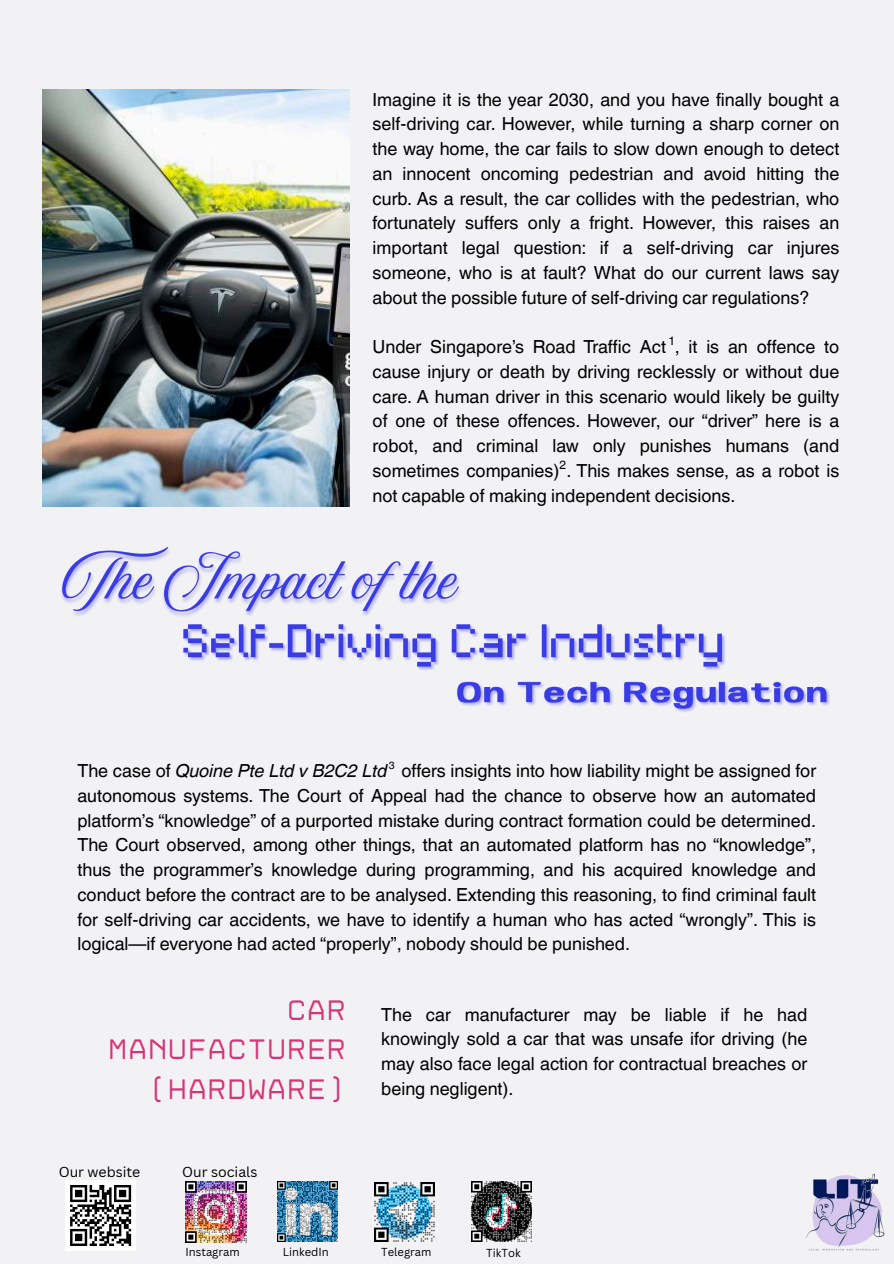
<style>
.page{position:relative;width:894px;height:1264px;background:#fff}
.page>*{position:absolute;margin:0;border:0;box-sizing:border-box;transform-origin:0 0}
.t1{font:28.5px/39.3px "Disket Mono";color:#d83377;text-align:right}
.t2{font:18px/24.8px "Helvetica World";color:#000;text-align:justify}
.t3{font:14.1px "Canva Sans";color:#000}
.t4{font:12px "Helvetica World";color:#000}
.t5{font:11.25px "Canva Sans";color:#000}
.t6{font:10.5px "Helvetica World";color:#000}
.s1{font-style:italic}
</style>
<div class="page">
<div style="left:0;top:0;width:893px;height:1263px;background:#f2f1f3"></div>
<div style="left:65px;top:1180px;width:71px;height:70px;background:#fff"></div>
<svg style="left:70px;top:1185px;width:61px;height:60px"></svg>
<img style="left:277px;top:1181px;width:60px;height:60px">
<img style="left:185px;top:1181px;width:61px;height:60px">
<img style="left:374px;top:1182px;width:60px;height:59px">
<img style="left:471px;top:1181px;width:60px;height:60px">
<img style="left:806px;top:1173px;width:79px;height:78px">
<img style="left:42px;top:89px;width:307px;height:417px">
<img style="left:183px;top:624px;width:542px;height:46px">
<img style="left:61px;top:547px;width:408px;height:98px">
<img style="left:457px;top:681px;width:373px;height:31px">
<h5 class="t2" style="left:372px;top:87px;width:468px">Imagine it is the year 2030, and you have finally bought a self-driving car. However, while turning a sharp corner on the way home, the car fails to slow down enough to detect an innocent oncoming pedestrian and avoid hitting the curb. As a result, the car collides with the pedestrian, who fortunately suffers only a fright. However, this raises an important legal question: if a self-driving car injures someone, who is at fault? What do our current laws say about the possible future of self-driving car regulations?</h5>
<h5 class="t2" style="left:372px;top:334px;width:468px">Under Singapore’s Road Traffic Act , it is an offence to cause injury or death by driving recklessly or without due care. A human driver in this scenario would likely be guilty of one of these offences. However, our “driver” here is a robot, and criminal law only punishes humans (and sometimes companies) . This makes sense, as a robot is not capable of making independent decisions.</h5>
<p class="t4" style="left:668px;top:333px;width:8px">1</p>
<p class="t4" style="left:559px;top:457px;width:8px">2</p>
<p class="t6" style="left:388px;top:759px;width:7px">3</p>
<p class="t2" style="left:77px;top:758px;width:740px">The case of <span class="s1">Quoine Pte Ltd v B2C2 Ltd</span> offers insights into how liability might be assigned for autonomous systems. The Court of Appeal had the chance to observe how an automated platform’s “knowledge” of a purported mistake during contract formation could be determined.<br>The Court observed, among other things, that an automated platform has no “knowledge”, thus the programmer’s knowledge during programming, and his acquired knowledge and conduct before the contract are to be analysed. Extending this reasoning, to find criminal fault for self-driving car accidents, we have to identify a human who has acted “wrongly”. This is logical—if everyone had acted “properly”, nobody should be punished.</p>
<h4 class="t1" style="left:108px;top:991px;width:240px">CAR<br>MANUFACTURER (HARDWARE)</h4>
<p class="t3" style="left:59px;top:1162px;width:83px">Our website</p>
<p class="t3" style="left:182px;top:1162px;width:77px">Our socials</p>
<h4 class="t2" style="left:381px;top:1002px;width:427px">The car manufacturer may be liable if he had knowingly sold a car that was unsafe ifor driving (he may also face legal action for contractual breaches or being negligent).</h4>
<h4 class="t5" style="left:185px;top:1243px;width:56px">Instagram</h4>
<p class="t5" style="left:282px;top:1243px;width:48px">LinkedIn</p>
<h4 class="t5" style="left:381px;top:1244px;width:52px">Telegram</h4>
<h3 class="t5" style="left:486px;top:1244px;width:36px">TikTok</h3>
</div>
